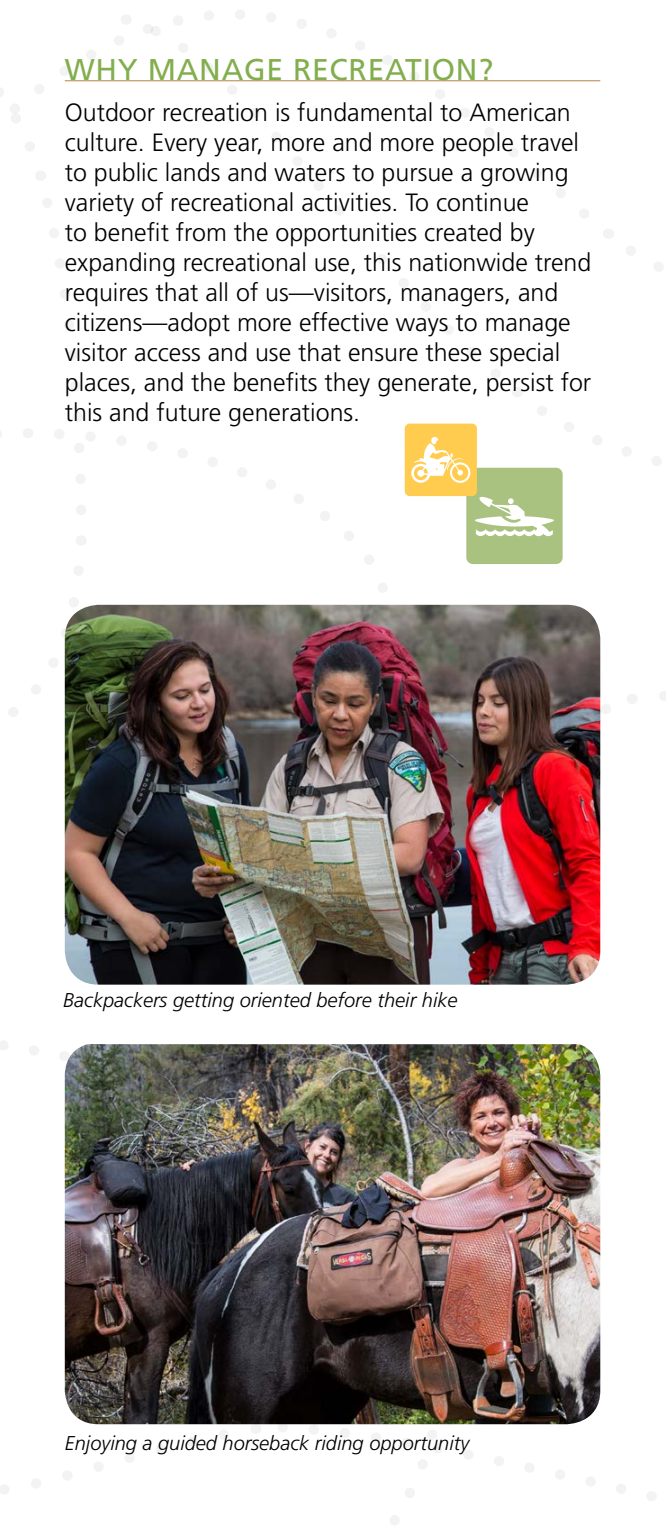
<style>
.page{position:relative;width:666px;height:1530px;background:#fff}
.page>*{position:absolute;margin:0;border:0;box-sizing:border-box;transform-origin:0 0}
.t1{font:30px "Frutiger LT Std";letter-spacing:.025em;color:#83ae4e}
.body{font:300 25px/30px "Frutiger LT Std";color:#000}
.Photo_caption{font:italic 300 20px "Frutiger LT Std";color:#000}
</style>
<div class="page">
<svg style="left:0;top:1041px;width:65px;height:143px"></svg>
<svg style="left:9px;top:642px;width:56px;height:107px"></svg>
<svg style="left:49px;top:228px;width:32px;height:186px"></svg>
<svg style="left:0;top:10px;width:599px;height:208px"></svg>
<svg style="left:606px;top:229px;width:57px;height:43px"></svg>
<svg style="left:142px;top:17px;width:378px;height:380px"></svg>
<svg style="left:527px;top:406px;width:134px;height:298px"></svg>
<svg style="left:260px;top:1424px;width:396px;height:101px"></svg>
<svg style="left:0;top:1350px;width:236px;height:144px"></svg>
<svg style="left:0;top:414px;width:409px;height:228px"></svg>
<svg style="left:600px;top:689px;width:31px;height:262px"></svg>
<svg style="left:653px;top:686px;width:13px;height:18px"></svg>
<hr style="left:65px;top:80px;width:535px;height:1px;background:#c49a6c">
<img style="left:65px;top:605px;width:535px;height:380px">
<img style="left:65px;top:1044px;width:535px;height:380px">
<div style="left:466px;top:468px;width:97px;height:96px;background:#aac27f;border-radius:7px"></div>
<svg style="left:475px;top:496px;width:79px;height:40px"></svg>
<div style="left:405px;top:424px;width:72px;height:72px;background:#ffcc50;border-radius:5px"></div>
<svg style="left:411px;top:437px;width:59px;height:46px"></svg>
<h2 class="t1" style="left:65px;top:52px;width:430px">WHY MANAGE RECREATION?</h2>
<p class="body" style="left:65px;top:98px;width:528px">Outdoor recreation is fundamental to American culture. Every year, more and more people travel to public lands and waters to pursue a growing variety of recreational activities. To continue<br>to benefit from the opportunities created by expanding recreational use, this nationwide trend requires that all of us—visitors, managers, and citizens—adopt more effective ways to manage visitor access and use that ensure these special places, and the benefits they generate, persist for this and future generations.</p>
<p class="Photo_caption" style="left:63px;top:989px;width:396px">Backpackers getting oriented before their hike</p>
<p class="Photo_caption" style="left:65px;top:1431px;width:406px">Enjoying a guided horseback riding opportunity</p>
</div>
